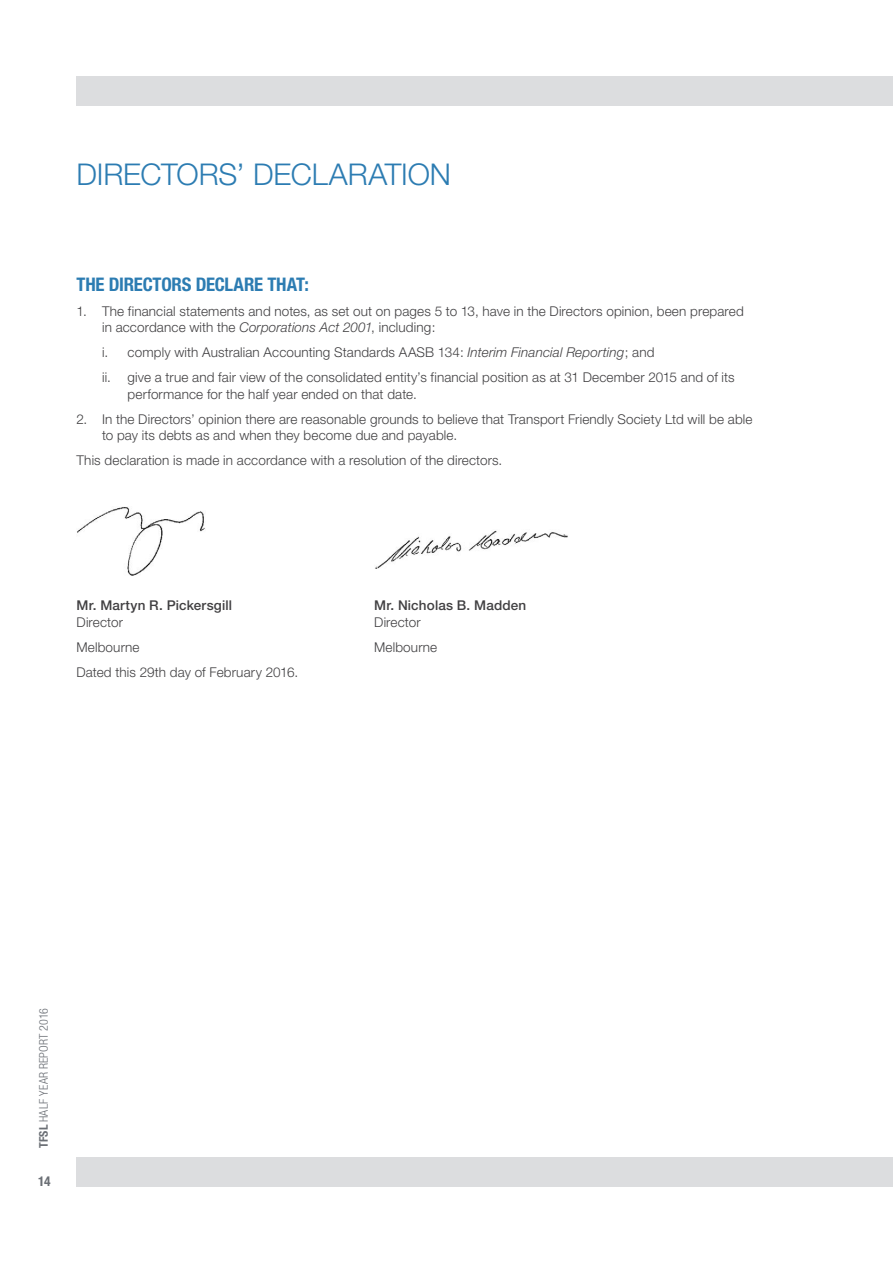
<style>
.page{position:relative;width:893px;height:1263px;background:#fff}
.page>*{position:absolute;margin:0;border:0;box-sizing:border-box;transform-origin:0 0}
.t1{font:300 30px "Helvetica Neue";color:#2c7cb2}
.t2{font:700 condensed 18.75px "Helvetica Neue";letter-spacing:-.01em;color:#2c7cb2}
.t3{font:300 13.5px/16.5px "Helvetica Neue";letter-spacing:.01em;color:#414042}
.t4{font:500 13.5px "Helvetica Neue";letter-spacing:.01em;color:#414042}
.t5{font:700 condensed 13.5px "Helvetica Neue";color:#6b6f75}
.t6{font:300 condensed 12px "Helvetica Neue";letter-spacing:.015em;color:#6b6f75}
.s1{font-style:italic}
.s2{font-weight:700}
</style>
<div class="page">
<div style="left:77px;top:1157px;width:816px;height:29px;background:#dcdddf"></div>
<div style="left:77px;top:77px;width:816px;height:29px;background:#dcdddf"></div>
<img style="left:77px;top:507px;width:128px;height:69px">
<img style="left:375px;top:530px;width:193px;height:39px">
<h1 class="t1" style="left:77px;top:156px;width:39px">Directors</h1>
<h1 class="t1" style="left:236px;top:156px;width:56px">’ Declaration</h1>
<h2 class="t2" style="left:77px;top:273px;width:234px">THE DI RECTORS DECLARE THAT:</h2>
<p class="t3" style="left:102px;top:303px;width:643px;text-indent:-26px">1. The financial statements and notes, as set out on pages 5 to 13, have in the Directors opinion, been prepared in accordance with the <span class="s1">Corporations Act 2001</span>, including:</p>
<p class="t3" style="left:102px;top:340px;width:634px;line-height:25px">i. comply with Australian Accounting Standards AASB 134: <span class="s1">Interim Financial Reporting</span>; and<br>ii. give a true and fair view of the consolidated entity’s financial position as at 31 December 2015 and of its</p>
<p class="t3" style="left:128px;top:386px;width:291px">performance for the half year ended on that date.</p>
<p class="t3" style="left:102px;top:411px;width:652px;text-indent:-26px">2. In the Directors’ opinion there are reasonable grounds to believe that Transport Friendly Society Ltd will be able to pay its debts as and when they become due and payable.</p>
<p class="t3" style="left:77px;top:452px;width:427px">This declaration is made in accordance with a resolution of the directors.</p>
<p class="t4" style="left:77px;top:597px;width:157px">Mr. Martyn R. Pickersgill</p>
<p class="t4" style="left:374px;top:597px;width:153px">Mr. Nicholas B. Madden</p>
<p class="t3" style="left:77px;top:613px;width:48px">Director</p>
<p class="t3" style="left:374px;top:613px;width:48px">Director</p>
<p class="t3" style="left:77px;top:638px;width:65px">Melbourne</p>
<p class="t3" style="left:374px;top:638px;width:65px">Melbourne</p>
<p class="t3" style="left:77px;top:663px;width:223px">Dated this 29th day of February 2016.</p>
<p class="t6" style="left:37px;top:1148px;width:142px;rotate:-90deg"><span class="s2">TFSL</span> Half Year Report 2016</p>
<p class="t5" style="left:38px;top:1173px;width:14px">14</p>
</div>
